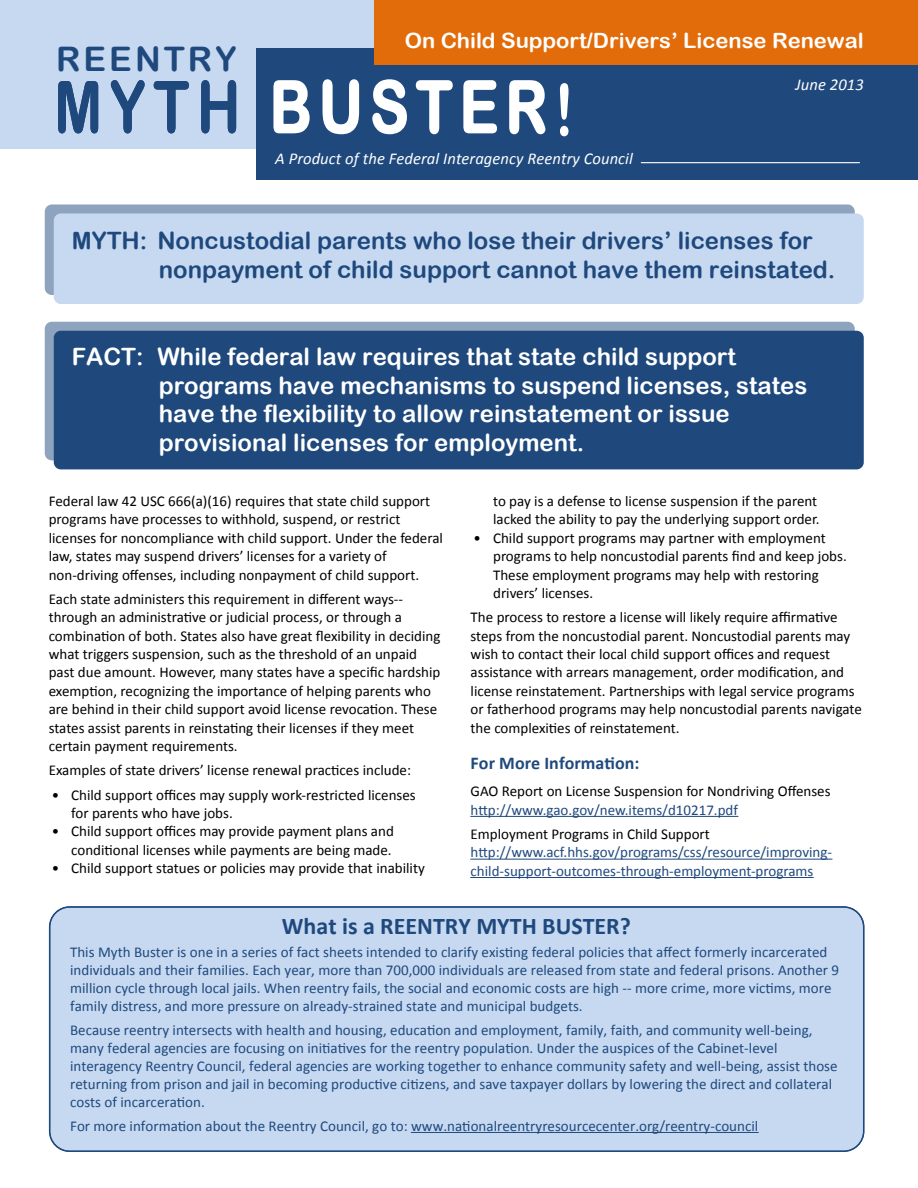
<style>
.page{position:relative;width:918px;height:1188px;background:#fff}
.page>*{position:absolute;margin:0;border:0;box-sizing:border-box;transform-origin:0 0}
.t1{font:72px "Arial Rounded MT Bold";letter-spacing:.125em;color:#fff;scale:.81 1}
.t2{font:33.9px "Arial Rounded MT Bold";letter-spacing:.09em;color:#1f497d}
.t3{font:24px/28.8px "Arial Rounded MT Bold";color:#fff}
.t4{font:24px/28.8px "Arial Rounded MT Bold";color:#1f497d}
.t5{font:700 24px "Calibri";color:#1f497d}
.t6{font:21px "Arial Rounded MT Bold";color:#fff;scale:1.04 1}
.t7{font:700 18px "Calibri";letter-spacing:.005em;color:#1f497d}
.t8{font:italic 16.5px "Calibri";letter-spacing:.005em;color:#fff}
.t9{font:15px/18.5px "Calibri";color:#000}
.t10{font:15px/18px "Calibri";color:#1f497d}
.s1{color:#1f497d}
</style>
<div class="page">
<svg style="left:45px;top:322px;width:810px;height:138px;fill:#8ea3bd"></svg>
<div style="left:54px;top:331px;width:810px;height:138px;background:#1f497d;border-radius:7px"></div>
<div style="left:45px;top:204px;width:810px;height:91px;background:#8ea3bd;border-radius:7px"></div>
<div style="left:54px;top:213px;width:810px;height:91px;background:#c6d9f1;border-radius:7px"></div>
<div style="left:0;top:0;width:378px;height:149px;background:#c6d9f1"></div>
<div style="left:256px;top:48px;width:662px;height:132px;background:#1f497d"></div>
<svg style="left:273px;top:80px;width:37px;height:54px"></svg>
<svg style="left:322px;top:79px;width:38px;height:56px"></svg>
<svg style="left:372px;top:79px;width:35px;height:56px"></svg>
<svg style="left:415px;top:80px;width:38px;height:55px"></svg>
<svg style="left:463px;top:80px;width:34px;height:54px"></svg>
<svg style="left:509px;top:80px;width:37px;height:55px"></svg>
<hr style="left:641px;top:162px;width:219px;height:1px;background:#fff">
<div style="left:375px;top:0;width:543px;height:65px;background:#e36c0a"></div>
<div style="left:50px;top:907px;width:814px;height:244px;background:#c6d9f1;border-radius:20px"></div>
<div style="left:49px;top:906px;width:815px;height:246px;border:1px solid #1f497d;border-radius:20px"></div>
<hr style="left:411px;top:1132px;width:347px;height:1px;background:#1f497d">
<hr style="left:471px;top:816px;width:267px;height:1px;background:#1f497d">
<hr style="left:471px;top:859px;width:357px;height:1px;background:#1f497d">
<hr style="left:471px;top:877px;width:342px;height:1px;background:#1f497d">
<h2 class="t2" style="left:56px;top:39px;width:182px">REENTRY</h2>
<h3 class="t6" style="left:405px;top:28px;width:443px">On Child Support/Drivers’ License Renewal</h3>
<h1 class="t1" style="left:54px;top:64px;width:643px"><span class="s1">MYTH</span> BUSTER<span class="s1">!</span></h1>
<p class="t8" style="left:275px;top:148px;width:359px">A Product of the Federal Interagency Reentry Council</p>
<p class="t8" style="left:796px;top:74px;width:70px">June 2013</p>
<h3 class="t4" style="left:159px;top:226px;width:678px;text-indent:-87px">MYTH: Noncustodial parents who lose their drivers’ licenses for nonpayment of child support cannot have them reinstated.</h3>
<h3 class="t3" style="left:159px;top:342px;width:650px;text-indent:-87px">FACT: While federal law requires that state child support programs have mechanisms to suspend licenses, states have the flexibility to allow reinstatement or issue provisional licenses for employment.</h3>
<p class="t9" style="left:49px;top:491px;width:396px">Federal law 42 USC 666(a)(16) requires that state child support programs have processes to withhold, suspend, or restrict licenses for noncompliance with child support. Under the federal law, states may suspend drivers’ licenses for a variety of non-driving offenses, including nonpayment of child support.</p>
<p class="t9" style="left:49px;top:589px;width:393px">Each state administers this requirement in different ways-- through an administrative or judicial process, or through a combination of both. States also have great flexibility in deciding what triggers suspension, such as the threshold of an unpaid past due amount. However, many states have a specific hardship exemption, recognizing the importance of helping parents who are behind in their child support avoid license revocation. These states assist parents in reinstating their licenses if they meet certain payment requirements.</p>
<p class="t9" style="left:49px;top:760px;width:364px">Examples of state drivers’ license renewal practices include:</p>
<p class="t9" style="left:71px;top:785px;width:346px;text-indent:-20px">• Child support offices may supply work-restricted licenses for parents who have jobs.</p>
<p class="t9" style="left:52px;top:822px;width:344px;text-align:right">• Child support offices may provide payment plans and conditional licenses while payments are being made.</p>
<p class="t9" style="left:52px;top:858px;width:375px">• Child support statues or policies may provide that inability</p>
<p class="t9" style="left:493px;top:491px;width:328px">to pay is a defense to license suspension if the parent lacked the ability to pay the underlying support order.</p>
<p class="t9" style="left:493px;top:528px;width:355px;text-indent:-20px">• Child support programs may partner with employment programs to help noncustodial parents find and keep jobs.<br>These employment programs may help with restoring drivers’ licenses.</p>
<p class="t9" style="left:471px;top:607px;width:393px">The process to restore a license will likely require affirmative steps from the noncustodial parent. Noncustodial parents may wish to contact their local child support offices and request assistance with arrears management, order modification, and license reinstatement. Partnerships with legal service programs or fatherhood programs may help noncustodial parents navigate the complexities of reinstatement.</p>
<p class="t7" style="left:471px;top:752px;width:170px">For More Information:</p>
<p class="t9" style="left:471px;top:781px;width:361px">GAO Report on License Suspension for Nondriving Offenses</p>
<p class="t10" style="left:471px;top:800px;width:269px">http://www.gao.gov/new.items/d10217.pdf</p>
<p class="t9" style="left:471px;top:824px;width:241px">Employment Programs in Child Support</p>
<p class="t10" style="left:471px;top:843px;width:363px">http://www.acf.hhs.gov/programs/css/resource/improving&shy;child-support-outcomes-through-employment-programs</p>
<h3 class="t5" style="left:282px;top:911px;width:351px">What is a REENTRY MYTH BUSTER?</h3>
<p class="t10" style="left:70px;top:942px;width:771px">This Myth Buster is one in a series of fact sheets intended to clarify existing federal policies that affect formerly incarcerated individuals and their families. Each year, more than 700,000 individuals are released from state and federal prisons. Another 9 million cycle through local jails. When reentry fails, the social and economic costs are high -- more crime, more victims, more family distress, and more pressure on already-strained state and municipal budgets.</p>
<p class="t10" style="left:70px;top:1020px;width:769px">Because reentry intersects with health and housing, education and employment, family, faith, and community well-being, many federal agencies are focusing on initiatives for the reentry population. Under the auspices of the Cabinet-level interagency Reentry Council, federal agencies are working together to enhance community safety and well-being, assist those returning from prison and jail in becoming productive citizens, and save taxpayer dollars by lowering the direct and collateral costs of incarceration.</p>
<p class="t10" style="left:70px;top:1116px;width:690px">For more information about the Reentry Council, go to: www.nationalreentryresourcecenter.org/reentry-council</p>
</div>
